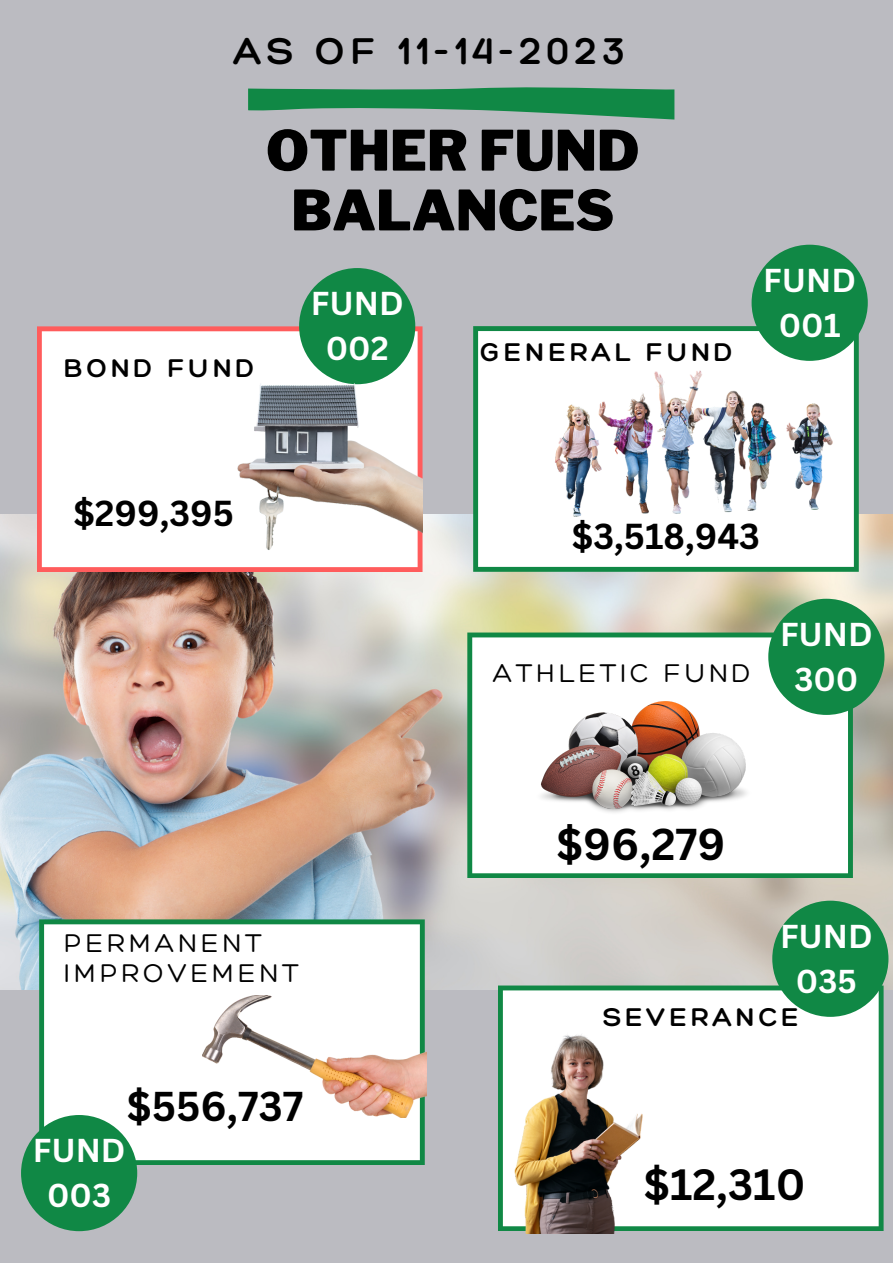
<style>
.page{position:relative;width:893px;height:1264px;background:#fff}
.page>*{position:absolute;margin:0;border:0;box-sizing:border-box;transform-origin:0 0}
.t1{font:900 55.2px/59.7px "Libre Franklin";color:#000;text-align:center}
.t2{font:700 43.35px "Canva Sans";color:#000}
.t3{font:700 42.6px "Canva Sans";color:#000}
.t4{font:300 40.5px "Hero";letter-spacing:.13em;color:#000}
.t5{font:700 40.5px "Canva Sans";color:#000}
.t6{font:700 35.1px "Canva Sans";color:#000}
.t7{font:700 32.25px "Canva Sans";color:#fff}
.t8{font:300 27.9px/30.3px "Hero";letter-spacing:.13em;color:#000}
.t9{font:300 27.9px "Hero";letter-spacing:.13em;color:#000}
</style>
<div class="page">
<div style="left:0;top:0;width:892px;height:1262px;background:#bbbbc1"></div>
<img style="left:0;top:514px;width:892px;height:475px">
<svg style="left:37px;top:326px;width:385px;height:246px;background:#fee9ea"></svg>
<svg style="left:498px;top:985px;width:385px;height:246px;background:#e3f1e9"></svg>
<svg style="left:467px;top:632px;width:385px;height:246px;background:#ebf5ef"></svg>
<div style="left:768px;top:598px;width:116px;height:117px;background:#108845;border-radius:50%"></div>
<svg style="left:473px;top:326px;width:385px;height:246px;background:#ddeee5"></svg>
<svg style="left:39px;top:919px;width:386px;height:246px;background:#ecf5f0"></svg>
<div style="left:299px;top:268px;width:116px;height:116px;background:#108845;border-radius:50%"></div>
<div style="left:772px;top:900px;width:116px;height:116px;background:#108845;border-radius:50%"></div>
<div style="left:751px;top:245px;width:116px;height:116px;background:#108845;border-radius:50%"></div>
<div style="left:21px;top:1114px;width:116px;height:117px;background:#108845;border-radius:50%"></div>
<svg style="left:248px;top:87px;width:426px;height:32px"></svg>
<img style="left:202px;top:995px;width:224px;height:122px">
<img style="left:528px;top:306px;width:340px;height:231px">
<img style="left:498px;top:1012px;width:304px;height:221px">
<img style="left:154px;top:337px;width:268px;height:220px">
<img style="left:535px;top:701px;width:217px;height:114px">
<p class="t4" style="left:234px;top:25px;width:393px">AS OF 11-14-2023</p>
<p class="t1" style="left:266px;top:121px;width:375px">OTHER FUND<br>BALANCES</p>
<p class="t9" style="left:64px;top:351px;width:192px">BOND FUND</p>
<p class="t7" style="left:311px;top:281px;width:94px">FUND</p>
<p class="t7" style="left:326px;top:326px;width:64px">002</p>
<p class="t9" style="left:480px;top:335px;width:254px">GENERAL FUND</p>
<p class="t7" style="left:763px;top:258px;width:94px">FUND</p>
<p class="t7" style="left:778px;top:303px;width:63px">001</p>
<p class="t6" style="left:73px;top:488px;width:162px">$299,395</p>
<p class="t6" style="left:572px;top:512px;width:190px">$3,518,943</p>
<p class="t8" style="left:493px;top:656px;width:259px">ATHLETIC FUND</p>
<p class="t7" style="left:780px;top:611px;width:94px">FUND</p>
<p class="t7" style="left:794px;top:656px;width:65px">300</p>
<p class="t2" style="left:556px;top:813px;width:170px">$96,279</p>
<p class="t8" style="left:64px;top:927px;width:236px">PERMANENT<br>IMPROVEMENT</p>
<p class="t5" style="left:127px;top:1077px;width:178px">$556,737</p>
<p class="t7" style="left:33px;top:1127px;width:94px">FUND</p>
<p class="t7" style="left:47px;top:1172px;width:65px">003</p>
<p class="t7" style="left:780px;top:913px;width:94px">FUND</p>
<p class="t7" style="left:795px;top:958px;width:62px">035</p>
<p class="t9" style="left:603px;top:999px;width:197px">SEVERANCE</p>
<p class="t3" style="left:643px;top:1154px;width:163px">$12,310</p>
</div>
